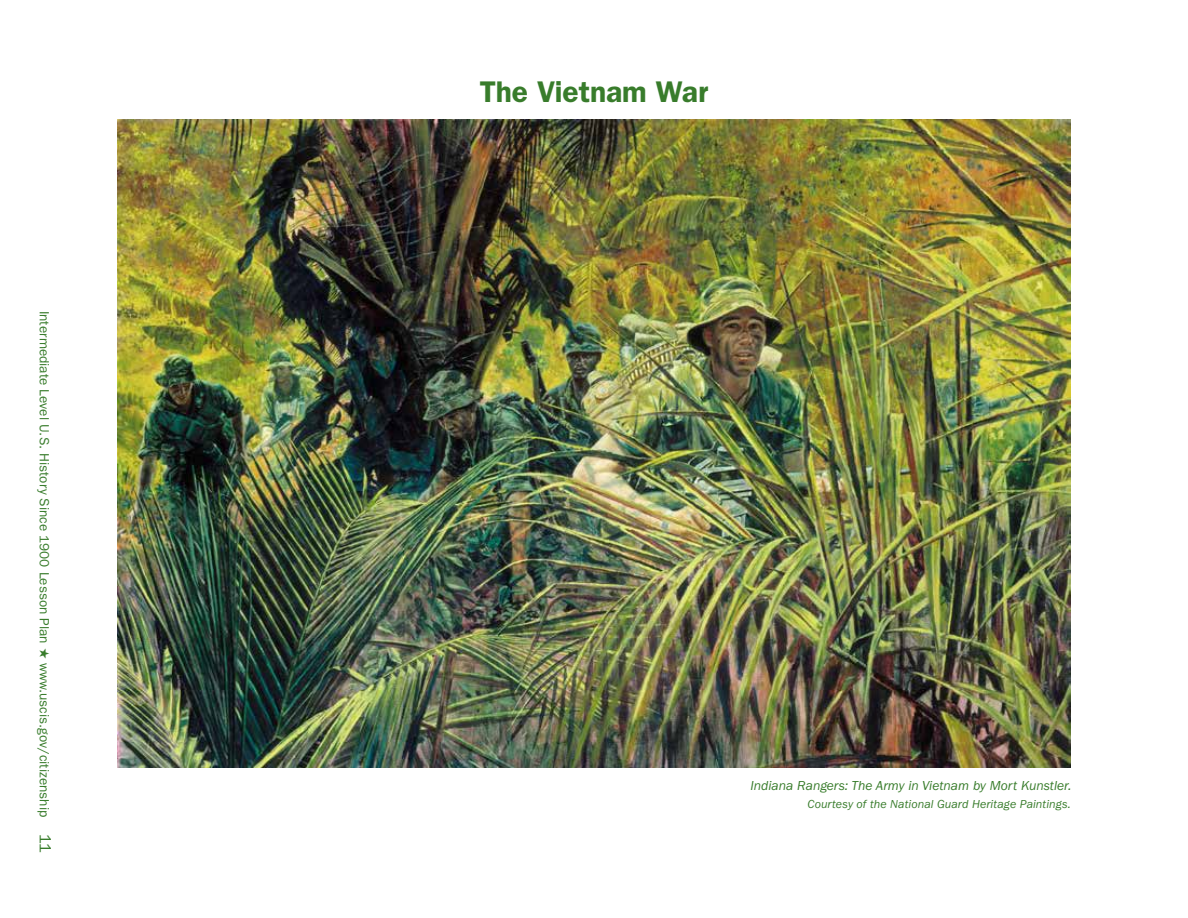
<style>
.page{position:relative;width:1188px;height:918px;background:#fff}
.page>*{position:absolute;margin:0;border:0;box-sizing:border-box;transform-origin:0 0}
.photo_titles{font:600 30px "ITC Franklin Gothic Std";letter-spacing:-.005em;color:#387c2b}
.Table_titles{font:13.5px "ITC Franklin Gothic Std";color:#387c2b}
.captions_Flush_Right{font:italic 13.5px "ITC Franklin Gothic Std";color:#387c2b}
.captions_Flush_Right-2{font:italic 12px "ITC Franklin Gothic Std";letter-spacing:.01em;color:#387c2b}
.s1{font-size:16.5px}
</style>
<div class="page">
<img style="left:117px;top:120px;width:954px;height:648px">
<p class="Table_titles" style="left:52px;top:311px;width:544px;rotate:90deg">Intermediate Level U.S. History Since 1900 Lesson Plan ★ www.uscis.gov/citizenship <span class="s1">11</span></p>
<p class="photo_titles" style="left:480px;top:74px;width:230px">The Vietnam War</p>
<p class="captions_Flush_Right" style="left:750px;top:778px;width:323px">Indiana Rangers: The Army in Vietnam by Mort Kunstler.</p>
<p class="captions_Flush_Right-2" style="left:808px;top:797px;width:265px">Courtesy of the National Guard Heritage Paintings.</p>
</div>
